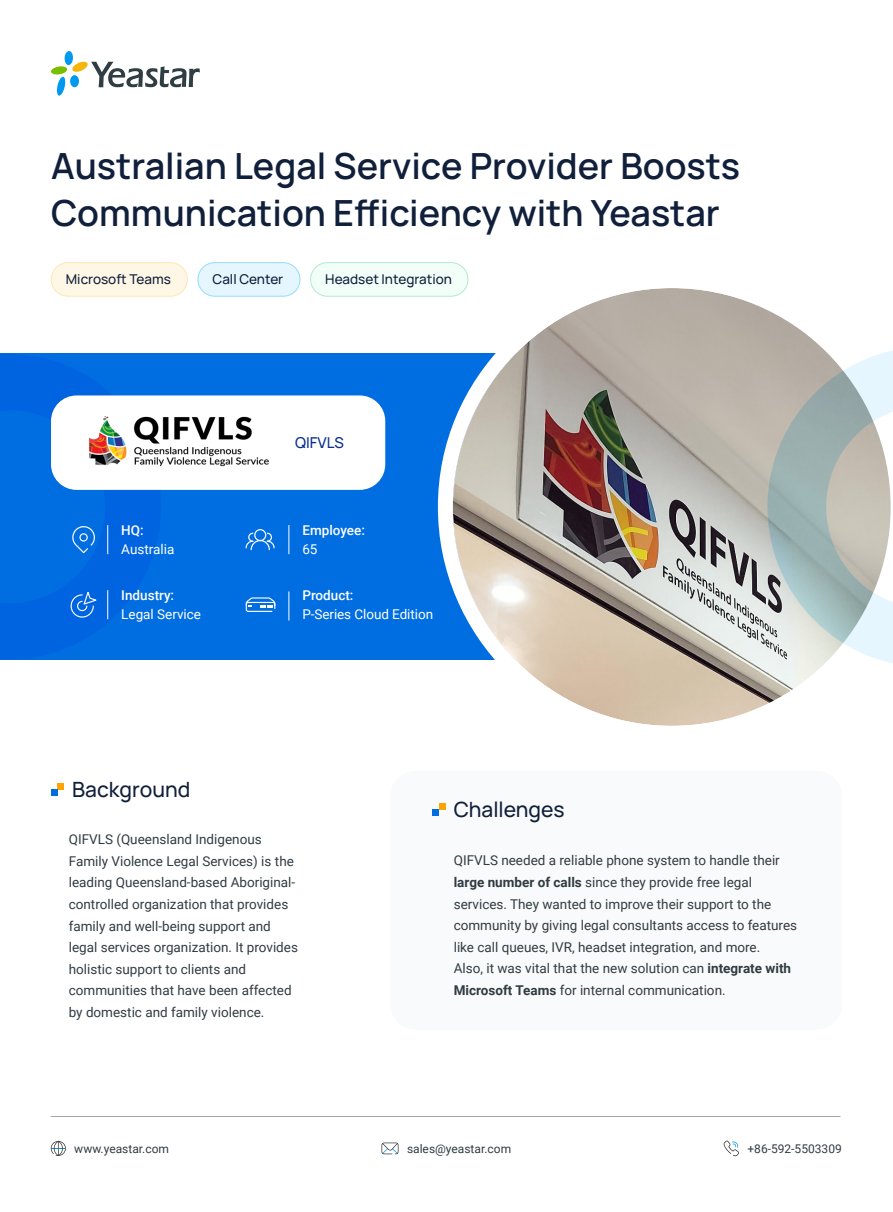
<style>
.page{position:relative;width:893px;height:1212px;background:#fff}
.page>*{position:absolute;margin:0;border:0;box-sizing:border-box;transform-origin:0 0}
.t1{font:600 36px/46.8px "Manrope";color:#101f3a}
.正文一级标题{font:500 21px "Manrope";color:#101f3a}
.小点标题{font:500 15px "Manrope";color:#0a2e8c}
.正文{font:13.5px/21.6px "Roboto";color:#303c42}
.正文-2{font:13.5px "Roboto";color:#fff}
.小点标题-2{font:500 13.5px "Manrope";color:#101f3a}
.小点二级标题{font:500 13.5px "Roboto";color:#fff}
.联系方式{font:12px "Roboto";color:#303c42}
.s1{font-weight:700}
</style>
<div class="page">
<div style="left:0;top:354px;width:708px;height:306px;background:#006ee1"></div>
<div style="left:51px;top:395px;width:334px;height:95px;background:#fff;border-radius:26px"></div>
<svg style="left:72px;top:526px;width:23px;height:27px"></svg>
<svg style="left:107px;top:525px;width:1px;height:29px"></svg>
<svg style="left:107px;top:590px;width:1px;height:29px"></svg>
<svg style="left:246px;top:529px;width:29px;height:21px"></svg>
<svg style="left:289px;top:525px;width:1px;height:29px"></svg>
<svg style="left:289px;top:591px;width:1px;height:29px"></svg>
<svg style="left:438px;top:273px;width:455px;height:453px"></svg>
<svg style="left:51px;top:51px;width:149px;height:45px"></svg>
<div style="left:311px;top:263px;width:157px;height:33px;background:#f2fff9;border-radius:17px"></div>
<div style="left:310px;top:262px;width:158px;height:34px;border:1px solid #b0eacd;border-radius:17px"></div>
<div style="left:198px;top:263px;width:102px;height:33px;background:#e5f6ff;border-radius:17px"></div>
<div style="left:198px;top:262px;width:102px;height:34px;border:1px solid #94dbff;border-radius:17px"></div>
<div style="left:51px;top:263px;width:136px;height:33px;background:#fff7e5;border-radius:17px"></div>
<div style="left:51px;top:262px;width:137px;height:34px;border:1px solid #ffe7b3;border-radius:17px"></div>
<img style="left:88px;top:416px;width:181px;height:51px">
<svg style="left:245px;top:597px;width:31px;height:15px"></svg>
<div style="left:390px;top:771px;width:452px;height:259px;background:#f7f9fa;border-radius:26px"></div>
<svg style="left:51px;top:783px;width:13px;height:12px"></svg>
<svg style="left:432px;top:803px;width:13px;height:13px"></svg>
<hr style="left:51px;top:1116px;width:789px;height:1px;background:#303c42">
<svg style="left:723px;top:1140px;width:16px;height:16px"></svg>
<svg style="left:51px;top:1141px;width:15px;height:15px"></svg>
<svg style="left:381px;top:1142px;width:17px;height:12px"></svg>
<svg style="left:70px;top:591px;width:27px;height:27px"></svg>
<p class="t1" style="left:51px;top:141px;width:691px">Australian Legal Service Provider Boosts<br>Communication Efficiency with Yeastar</p>
<p class="小点标题-2" style="left:66px;top:270px;width:106px">Microsoft Teams</p>
<p class="小点标题-2" style="left:213px;top:270px;width:72px">Call Center</p>
<p class="小点标题-2" style="left:325px;top:270px;width:128px">Headset Integration</p>
<p class="小点标题" style="left:295px;top:432px;width:50px">QIFVLS</p>
<p class="小点二级标题" style="left:121px;top:521px;width:24px">HQ:</p>
<p class="小点二级标题" style="left:302px;top:521px;width:64px">Employee:</p>
<p class="正文-2" style="left:121px;top:539px;width:55px">Australia</p>
<p class="正文-2" style="left:302px;top:539px;width:17px">65</p>
<p class="小点二级标题" style="left:121px;top:586px;width:54px">Industry:</p>
<p class="正文-2" style="left:121px;top:604px;width:81px">Legal Service</p>
<p class="小点二级标题" style="left:302px;top:586px;width:53px">Product:</p>
<p class="正文-2" style="left:302px;top:604px;width:132px">P-Series Cloud Edition</p>
<p class="正文一级标题" style="left:72px;top:774px;width:120px">Background</p>
<p class="正文" style="left:69px;top:828px;width:231px">QIFVLS (Queensland Indigenous Family Violence Legal Services) is the leading Queensland-based Aboriginal&shy;controlled organization that provides family and well-being support and legal services organization. It provides holistic support to clients and communities that have been affected by domestic and family violence.</p>
<p class="正文一级标题" style="left:454px;top:794px;width:113px">Challenges</p>
<p class="正文" style="left:454px;top:849px;width:345px">QIFVLS needed a reliable phone system to handle their <span class="s1">large number of calls</span> since they provide free legal services. They wanted to improve their support to the community by giving legal consultants access to features like call queues, IVR, headset integration, and more.<br>Also, it was vital that the new solution can <span class="s1">integrate with Microsoft Teams</span> for internal communication.</p>
<p class="联系方式" style="left:74px;top:1140px;width:96px">www.yeastar.com</p>
<p class="联系方式" style="left:407px;top:1140px;width:106px">sales@yeastar.com</p>
<p class="联系方式" style="left:747px;top:1140px;width:96px">+86-592-5503309</p>
</div>
